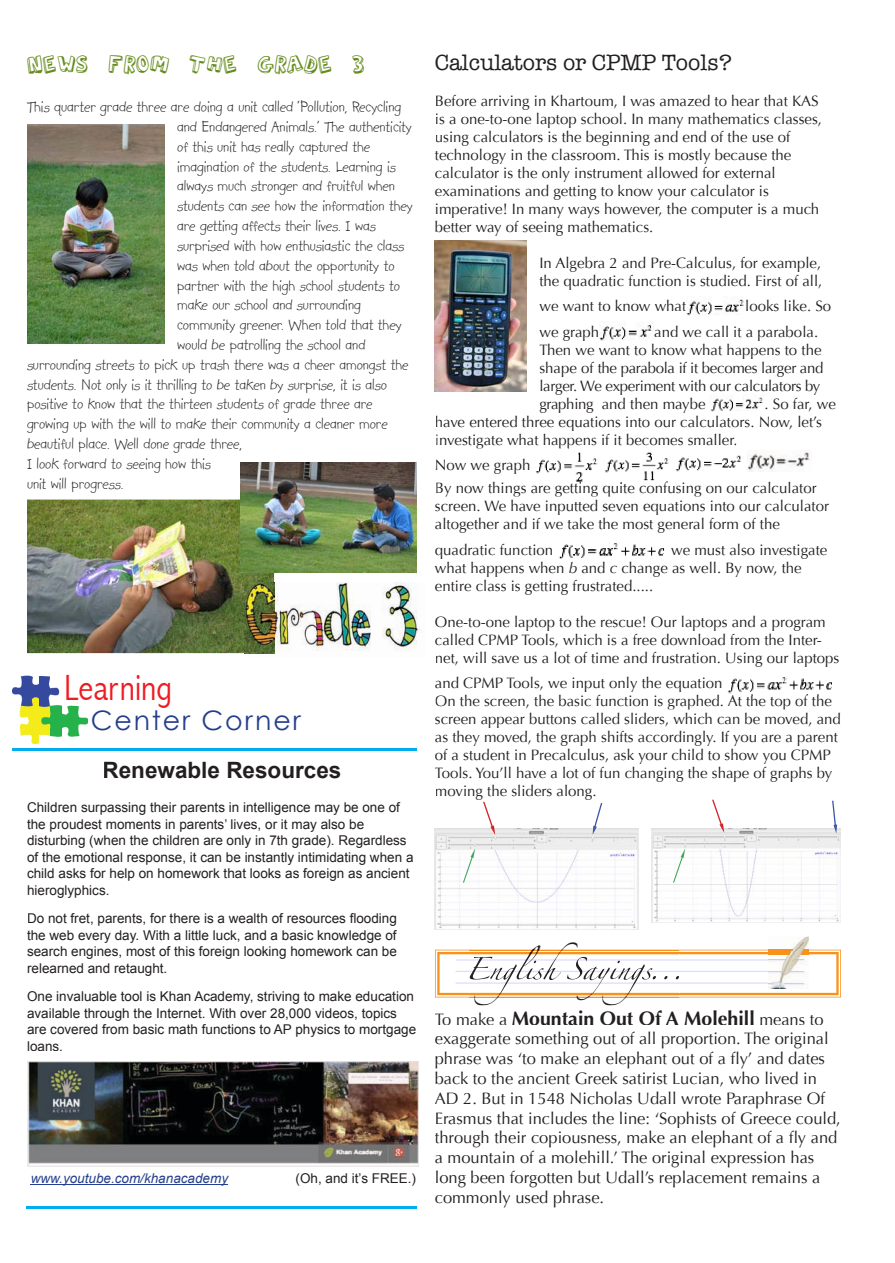
<style>
.page{position:relative;width:895px;height:1263px;background:#fff}
.page>*{position:absolute;margin:0;border:0;box-sizing:border-box;transform-origin:0 0}
.t1{font:300 condensed 36.45px "Abadi";color:#ee1d23}
.t2{font:26.85px "Century Gothic";letter-spacing:.07em;color:#253f8e}
.t3{font:24px "Action Jackson";color:#668c1d}
.t4{font:22.5px "American Typewriter";color:#231f20}
.t5{font:700 22.5px "Arial";color:#231f20}
.t6{font:700 19.5px "Optima";color:#231f20}
.t7{font:16.5px "Kidprint";color:#231f20}
.t8{font:16.5px/19.8px "Optima";color:#231f20}
.t9{font:15px/18px "Optima";color:#231f20}
.t10{font:15px/18px "Optima";letter-spacing:-.02em;color:#231f20}
.t11{font:13.5px/16.5px "Arial";color:#231f20}
.t12{font:italic 13.5px "Arial";color:#253f8e}
.s1{font-style:italic}
.s2{font-weight:400;font-size:16.5px}
</style>
<div class="page">
<img style="left:12px;top:676px;width:76px;height:67px">
<hr style="left:13px;top:748px;width:404px;height:2px;background:#00aeef">
<svg style="left:435px;top:950px;width:406px;height:47px"></svg>
<hr style="left:470px;top:950px;width:209px;height:1px;background:#f7931d">
<img style="left:470px;top:954px;width:209px;height:39px">
<hr style="left:470px;top:997px;width:209px;height:1px;background:#f7931d">
<hr style="left:470px;top:952px;width:209px;height:2px;background:#f7931d">
<hr style="left:470px;top:993px;width:209px;height:2px;background:#f7931d">
<img style="left:769px;top:936px;width:40px;height:14px">
<img style="left:769px;top:950px;width:40px;height:39px">
<img style="left:27px;top:500px;width:247px;height:153px">
<img style="left:27px;top:124px;width:137px;height:219px">
<img style="left:241px;top:462px;width:176px;height:111px">
<img style="left:244px;top:582px;width:178px;height:72px">
<img style="left:244px;top:582px;width:30px;height:71px">
<img style="left:686px;top:298px;width:58px;height:18px">
<img style="left:599px;top:324px;width:54px;height:17px">
<img style="left:710px;top:397px;width:53px;height:15px">
<img style="left:535px;top:448px;width:63px;height:33px">
<img style="left:605px;top:452px;width:64px;height:30px">
<img style="left:675px;top:455px;width:66px;height:17px">
<img style="left:571px;top:481px;width:12px;height:3px">
<img style="left:558px;top:543px;width:106px;height:16px">
<img style="left:727px;top:677px;width:105px;height:17px">
<img style="left:435px;top:240px;width:91px;height:152px">
<img style="left:652px;top:828px;width:189px;height:95px">
<img style="left:435px;top:828px;width:203px;height:102px">
<svg style="left:483px;top:801px;width:12px;height:34px"></svg>
<svg style="left:712px;top:799px;width:12px;height:34px"></svg>
<svg style="left:593px;top:803px;width:9px;height:32px"></svg>
<svg style="left:832px;top:801px;width:5px;height:32px"></svg>
<svg style="left:463px;top:848px;width:12px;height:35px"></svg>
<svg style="left:673px;top:848px;width:12px;height:35px"></svg>
<img style="left:747px;top:450px;width:63px;height:21px">
<hr style="left:31px;top:1184px;width:197px;height:1px;background:#253f8e">
<img style="left:27px;top:1061px;width:392px;height:105px">
<hr style="left:26px;top:1206px;width:391px;height:3px;background:#00aeef">
<h3 class="t3" style="left:27px;top:54px;width:339px">NEWS FROM THE GRADE 3</h3>
<p class="t7" style="left:27px;top:98px;width:376px">This quarter grade three are doing a unit called ‘Pollution, Recycling</p>
<p class="t7" style="left:177px;top:118px;width:236px">and Endangered Animals.’ The authenticity</p>
<p class="t7" style="left:177px;top:138px;width:194px">of this unit has really captured the</p>
<p class="t7" style="left:177px;top:157px;width:220px">imagination of the students. Learning is</p>
<p class="t7" style="left:177px;top:177px;width:219px">always much stronger and fruitful when</p>
<p class="t7" style="left:177px;top:197px;width:237px">students can see how the information they</p>
<p class="t7" style="left:177px;top:217px;width:200px">are getting affects their lives. I was</p>
<p class="t7" style="left:177px;top:237px;width:229px">surprised with how enthusiastic the class</p>
<p class="t7" style="left:177px;top:256px;width:219px">was when told about the opportunity to</p>
<p class="t7" style="left:177px;top:276px;width:224px">partner with the high school students to</p>
<p class="t7" style="left:177px;top:296px;width:185px">make our school and surrounding</p>
<p class="t7" style="left:177px;top:316px;width:226px">community greener. When told that they</p>
<p class="t7" style="left:177px;top:336px;width:190px">would be patrolling the school and</p>
<p class="t7" style="left:27px;top:355px;width:383px">surrounding streets to pick up trash there was a cheer amongst the</p>
<p class="t7" style="left:27px;top:375px;width:361px">students. Not only is it thrilling to be taken by surprise, it is also</p>
<p class="t7" style="left:27px;top:395px;width:347px">positive to know that the thirteen students of grade three are</p>
<p class="t7" style="left:27px;top:415px;width:362px">growing up with the will to make their community a cleaner more</p>
<p class="t7" style="left:27px;top:435px;width:217px">beautiful place. Well done grade three,</p>
<p class="t7" style="left:27px;top:454px;width:185px">I look forward to seeing how this</p>
<p class="t7" style="left:27px;top:474px;width:98px">unit will progress.</p>
<h1 class="t1" style="left:64px;top:667px;width:109px">Learning</h1>
<h2 class="t2" style="left:91px;top:704px;width:212px">Center Corner</h2>
<h3 class="t5" style="left:103px;top:755px;width:240px">Renewable Resources</h3>
<p class="t11" style="left:27px;top:799px;width:388px">Children surpassing their parents in intelligence may be one of the proudest moments in parents’ lives, or it may also be disturbing (when the children are only in 7th grade). Regardless of the emotional response, it can be instantly intimidating when a child asks for help on homework that looks as foreign as ancient hieroglyphics.</p>
<p class="t11" style="left:27px;top:910px;width:371px;text-align:justify">Do not fret, parents, for there is a wealth of resources flooding the web every day. With a little luck, and a basic knowledge of search engines, most of this foreign looking homework can be relearned and retaught.</p>
<p class="t11" style="left:27px;top:988px;width:391px">One invaluable tool is Khan Academy, striving to make education available through the Internet. With over 28,000 videos, topics are covered from basic math functions to AP physics to mortgage loans.</p>
<p class="t12" style="left:31px;top:1169px;width:199px">www.youtube.com/khanacademy</p>
<p class="t11" style="left:296px;top:1170px;width:122px">(Oh, and it’s FREE.)</p>
<h3 class="t4" style="left:435px;top:45px;width:299px">Calculators or CPMP Tools?</h3>
<p class="t9" style="left:435px;top:92px;width:389px">Before arriving in Khartoum, I was amazed to hear that KAS is a one-to-one laptop school. In many mathematics classes, using calculators is the beginning and end of the use of technology in the classroom. This is mostly because the calculator is the only instrument allowed for external examinations and getting to know your calculator is imperative! In many ways however, the computer is a much better way of seeing mathematics.</p>
<p class="t9" style="left:539px;top:254px;width:285px">In Algebra 2 and Pre-Calculus, for example, the quadratic function is studied. First of all,</p>
<p class="t9" style="left:539px;top:297px;width:148px">we want to know what</p>
<p class="t9" style="left:745px;top:297px;width:87px">looks like. So</p>
<p class="t9" style="left:539px;top:323px;width:61px">we graph</p>
<p class="t10" style="left:539px;top:323px;width:286px;text-indent:115px">and we call it a parabola.<br>Then we want to know what happens to the shape of the parabola if it becomes larger and larger. We experiment with our calculators by graphing and then maybe</p>
<p class="t9" style="left:435px;top:395px;width:402px;text-indent:330px">. So far, we have entered three equations into our calculators. Now, let’s investigate what happens if it becomes smaller.</p>
<p class="t9" style="left:435px;top:454px;width:383px;line-height:22.5px">Now we graph<br>By now things are getting quite confusing on our calculator</p>
<p class="t9" style="left:435px;top:497px;width:396px">screen. We have inputted seven equations into our calculator altogether and if we take the most general form of the</p>
<p class="t9" style="left:435px;top:541px;width:120px">quadratic function</p>
<p class="t9" style="left:435px;top:541px;width:394px;text-indent:236px">we must also investigate what happens when <span class="s1">b</span> and <span class="s1">c</span> change as well. By now, the entire class is getting frustrated.....</p>
<p class="t9" style="left:435px;top:613px;width:406px">One-to-one laptop to the rescue! Our laptops and a program called CPMP Tools, which is a free download from the Inter&shy;net, will save us a lot of time and frustration. Using our laptops</p>
<p class="t9" style="left:435px;top:674px;width:407px">and CPMP Tools, we input only the equation<br>On the screen, the basic function is graphed. At the top of the screen appear buttons called sliders, which can be moved, and as they moved, the graph shifts accordingly. If you are a parent of a student in Precalculus, ask your child to show you CPMP Tools. You’ll have a lot of fun changing the shape of graphs by moving the sliders along.</p>
<h3 class="t6" style="left:435px;top:1007px;width:390px"><span class="s2">To make a</span> Mountain Out Of A Molehill <span class="s2">means to</span></h3>
<p class="t8" style="left:435px;top:1029px;width:408px">exaggerate something out of all proportion. The original phrase was ‘to make an elephant out of a fly’ and dates back to the ancient Greek satirist Lucian, who lived in AD 2. But in 1548 Nicholas Udall wrote Paraphrase Of Erasmus that includes the line: ‘Sophists of Greece could, through their copiousness, make an elephant of a fly and a mountain of a molehill.’ The original expression has long been forgotten but Udall’s replacement remains a commonly used phrase.</p>
</div>
